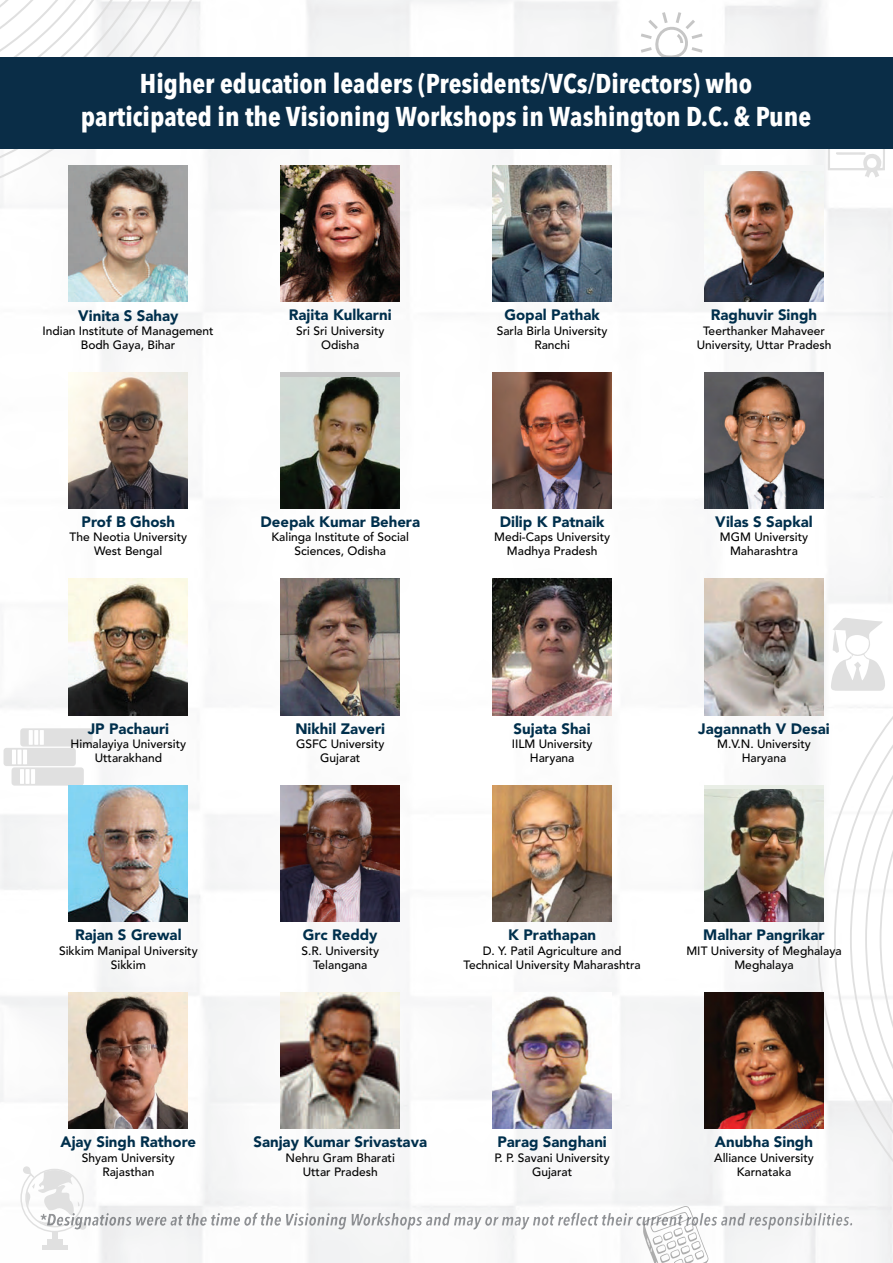
<style>
.page{position:relative;width:893px;height:1263px;background:#fff}
.page>*{position:absolute;margin:0;border:0;box-sizing:border-box;transform-origin:0 0}
.t1{font:700 condensed 27px/32.5px "Avenir Next LT Pro";color:#fff;text-align:center}
.t2{font:900 15.15px "Avenir";color:#002f4c}
.t3{font:900 15px "Avenir";color:#002f4c}
.t4{font:500 12px/14.2px "Avenir";color:#000;text-align:center}
</style>
<div class="page">
<img style="left:0;top:0;width:893px;height:1263px">
<svg style="left:0;top:0;width:239px;height:212px"></svg>
<svg style="left:817px;top:571px;width:76px;height:692px"></svg>
<svg style="left:830px;top:617px;width:60px;height:74px"></svg>
<svg style="left:828px;top:148px;width:57px;height:30px"></svg>
<svg style="left:641px;top:12px;width:62px;height:45px"></svg>
<div style="left:47px;top:1239px;width:15px;height:6px;background:#e0e0e0"></div>
<div style="left:52px;top:1231px;width:6px;height:8px;background:#e0e0e0"></div>
<div style="left:42px;top:1245px;width:26px;height:5px;background:#e0e0e0"></div>
<svg style="left:20px;top:1166px;width:66px;height:66px"></svg>
<svg style="left:643px;top:1206px;width:66px;height:57px"></svg>
<div style="left:4px;top:748px;width:72px;height:18px;background:#e0e0e0;border-radius:3px"></div>
<hr style="left:12px;top:749px;width:4px;height:15px;background:#fff">
<div style="left:17px;top:749px;width:5px;height:15px;background:#fff"></div>
<hr style="left:23px;top:749px;width:4px;height:15px;background:#fff">
<div style="left:12px;top:767px;width:72px;height:19px;background:#e0e0e0;border-radius:3px"></div>
<hr style="left:20px;top:769px;width:4px;height:15px;background:#fff">
<svg style="left:26px;top:769px;width:4px;height:15px"></svg>
<hr style="left:31px;top:769px;width:4px;height:15px;background:#fff">
<div style="left:20px;top:728px;width:73px;height:18px;background:#e0e0e0;border-radius:3px"></div>
<hr style="left:29px;top:730px;width:4px;height:15px;background:#fff">
<hr style="left:34px;top:730px;width:4px;height:15px;background:#fff">
<hr style="left:40px;top:730px;width:4px;height:15px;background:#fff">
<img style="left:281px;top:165px;width:119px;height:137px">
<img style="left:493px;top:166px;width:119px;height:136px">
<div style="left:281px;top:372px;width:119px;height:136px;background:linear-gradient(to right,#c6c6c6,#c6c6c6)"></div>
<img style="left:281px;top:378px;width:119px;height:130px">
<img style="left:69px;top:579px;width:119px;height:136px">
<img style="left:493px;top:579px;width:119px;height:136px">
<img style="left:704px;top:579px;width:119px;height:136px">
<div style="left:704px;top:165px;width:119px;height:137px;background:#f4f6f6"></div>
<img style="left:704px;top:171px;width:119px;height:131px">
<img style="left:281px;top:786px;width:119px;height:136px">
<img style="left:493px;top:372px;width:119px;height:136px">
<img style="left:493px;top:786px;width:119px;height:136px">
<img style="left:69px;top:786px;width:119px;height:136px">
<img style="left:69px;top:372px;width:119px;height:136px">
<div style="left:704px;top:786px;width:119px;height:136px;background:linear-gradient(to right,#e9eee6,#e9eee6)"></div>
<img style="left:704px;top:790px;width:119px;height:132px">
<img style="left:704px;top:372px;width:119px;height:136px">
<img style="left:281px;top:579px;width:119px;height:136px">
<img style="left:281px;top:992px;width:119px;height:136px">
<img style="left:69px;top:992px;width:119px;height:136px">
<img style="left:493px;top:992px;width:119px;height:136px">
<img style="left:69px;top:165px;width:119px;height:137px">
<img style="left:704px;top:992px;width:119px;height:136px">
<div style="left:0;top:57px;width:893px;height:91px;background:#0a2d47"></div>
<img style="left:40px;top:1213px;width:92px;height:16px">
<h1 class="t1" style="left:81px;top:70px;width:732px">Higher education leaders (Presidents/VCs/Directors) who participated in the Visioning Workshops in Washington D.C. &amp; Pune</h1>
<p class="t2" style="left:78px;top:305px;width:102px">Vinita S Sahay</p>
<p class="t4" style="left:43px;top:324px;width:173px">Indian Institute of Management<br>Bodh Gaya, Bihar</p>
<p class="t3" style="left:289px;top:305px;width:104px">Rajita Kulkarni</p>
<p class="t4" style="left:296px;top:324px;width:90px">Sri Sri University<br>Odisha</p>
<p class="t3" style="left:504px;top:305px;width:97px">Gopal Pathak</p>
<p class="t4" style="left:497px;top:324px;width:112px">Sarla Birla University<br>Ranchi</p>
<p class="t3" style="left:711px;top:305px;width:108px">Raghuvir Singh</p>
<p class="t4" style="left:697px;top:324px;width:136px">Teerthanker Mahaveer<br>University, Uttar Pradesh</p>
<p class="t3" style="left:82px;top:512px;width:95px">Prof B Ghosh</p>
<p class="t4" style="left:70px;top:530px;width:119px">The Neotia University<br>West Bengal</p>
<p class="t3" style="left:260px;top:512px;width:161px">Deepak Kumar Behera</p>
<p class="t4" style="left:271px;top:530px;width:139px">Kalinga Institute of Social<br>Sciences, Odisha</p>
<p class="t3" style="left:500px;top:512px;width:106px">Dilip K Patnaik</p>
<p class="t4" style="left:494px;top:530px;width:117px">Medi-Caps University<br>Madhya Pradesh</p>
<p class="t3" style="left:715px;top:512px;width:99px">Vilas S Sapkal</p>
<p class="t4" style="left:720px;top:530px;width:90px">MGM University<br>Maharashtra</p>
<p class="t3" style="left:88px;top:719px;width:83px">JP Pachauri</p>
<p class="t4" style="left:71px;top:737px;width:117px">Himalayiya University<br>Uttarakhand</p>
<p class="t3" style="left:295px;top:719px;width:91px">Nikhil Zaveri</p>
<p class="t4" style="left:296px;top:737px;width:90px">GSFC University<br>Gujarat</p>
<p class="t3" style="left:514px;top:719px;width:78px">Sujata Shai</p>
<p class="t4" style="left:512px;top:737px;width:82px">IILM University<br>Haryana</p>
<p class="t3" style="left:698px;top:719px;width:133px">Jagannath V Desai</p>
<p class="t4" style="left:717px;top:737px;width:95px">M.V.N. University<br>Haryana</p>
<p class="t3" style="left:75px;top:925px;width:108px">Rajan S Grewal</p>
<p class="t4" style="left:59px;top:944px;width:140px">Sikkim Manipal University<br>Sikkim</p>
<p class="t3" style="left:303px;top:925px;width:76px">Grc Reddy</p>
<p class="t4" style="left:301px;top:944px;width:79px">S.R. University<br>Telangana</p>
<p class="t3" style="left:508px;top:925px;width:89px">K Prathapan</p>
<p class="t4" style="left:463px;top:944px;width:179px">D. Y. Patil Agriculture and<br>Technical University Maharashtra</p>
<p class="t3" style="left:703px;top:925px;width:123px">Malhar Pangrikar</p>
<p class="t4" style="left:686px;top:944px;width:157px">MIT University of Meghalaya<br>Meghalaya</p>
<p class="t3" style="left:61px;top:1132px;width:137px">Ajay Singh Rathore</p>
<p class="t4" style="left:82px;top:1150px;width:94px">Shyam University<br>Rajasthan</p>
<p class="t3" style="left:253px;top:1132px;width:175px">Sanjay Kumar Srivastava</p>
<p class="t4" style="left:286px;top:1150px;width:111px">Nehru Gram Bharati<br>Uttar Pradesh</p>
<p class="t3" style="left:497px;top:1132px;width:111px">Parag Sanghani</p>
<p class="t4" style="left:495px;top:1150px;width:117px">P. P. Savani University<br>Gujarat</p>
<p class="t3" style="left:715px;top:1132px;width:100px">Anubha Singh</p>
<p class="t4" style="left:714px;top:1150px;width:101px">Alliance University<br>Karnataka</p>
</div>
